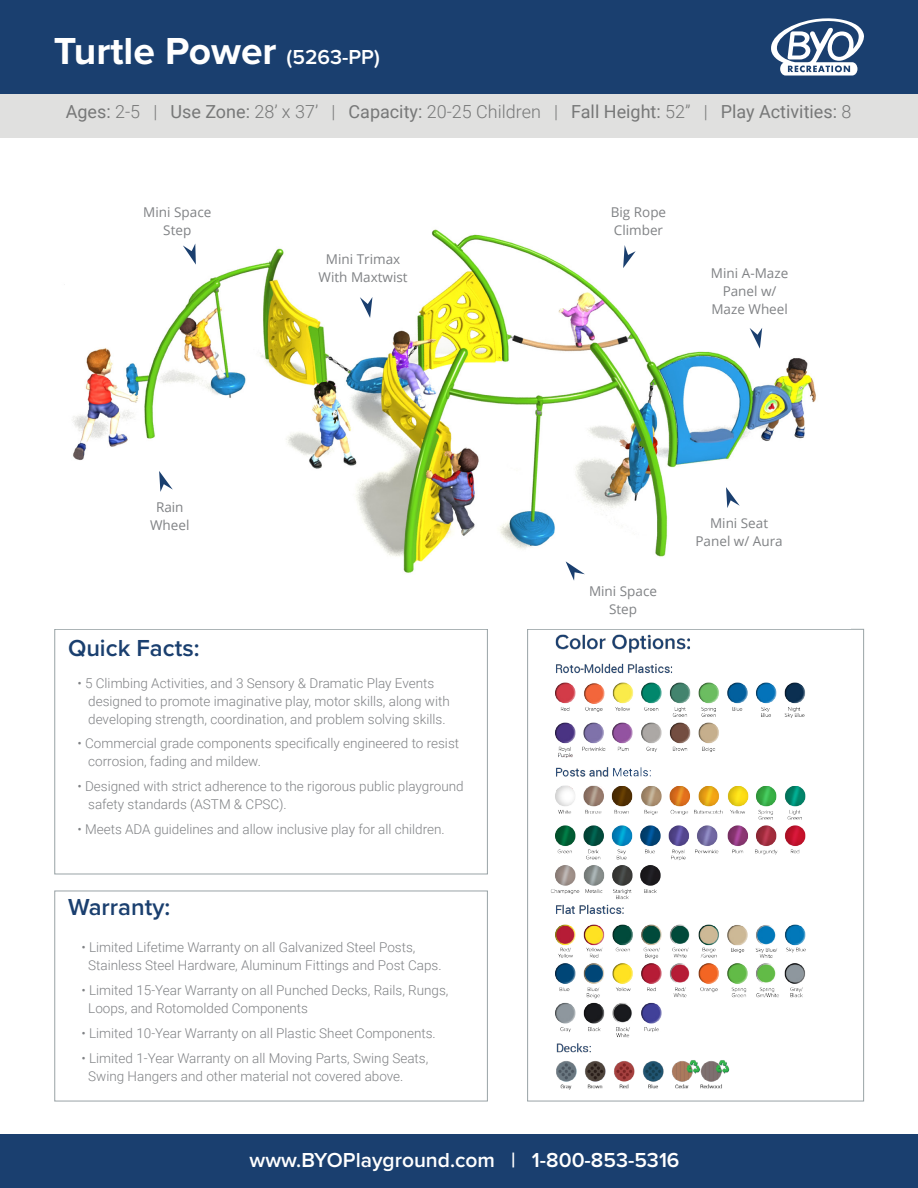
<style>
.page{position:relative;width:918px;height:1188px;background:#fff}
.page>*{position:absolute;margin:0;border:0;box-sizing:border-box;transform-origin:0 0}
.t1{font:700 39px "Proxima Nova";color:#fff}
.t2{font:600 24px "Proxima Nova";color:#1a3f6f}
.t3{font:600 21px "Proxima Nova";color:#fff}
.t4{font:18px "Roboto";color:#777878}
.t5{font:300 13.5px/18px "Roboto";color:#808285}
.t6{font:13.5px/18.1px "Open Sans";color:#808285;text-align:center}
.s1{font-weight:600;font-size:21px}
.s2{font-weight:300}
</style>
<div class="page">
<div style="left:54px;top:891px;width:434px;height:210px;border:1px solid #99a3a6"></div>
<img style="left:546px;top:629px;width:265px;height:461px">
<div style="left:0;top:1134px;width:918px;height:54px;background:#1a3f6f"></div>
<div style="left:54px;top:629px;width:434px;height:245px;border:1px solid #99a3a6"></div>
<div style="left:0;top:93px;width:918px;height:45px;background:#e0e0df"></div>
<div style="left:0;top:0;width:918px;height:94px;background:#1a3f6f"></div>
<svg style="left:771px;top:18px;width:93px;height:58px"></svg>
<img style="left:64px;top:229px;width:752px;height:344px">
<svg style="left:566px;top:561px;width:19px;height:20px"></svg>
<svg style="left:159px;top:471px;width:14px;height:21px"></svg>
<svg style="left:360px;top:297px;width:12px;height:21px"></svg>
<svg style="left:623px;top:245px;width:13px;height:23px"></svg>
<svg style="left:750px;top:328px;width:12px;height:21px"></svg>
<svg style="left:726px;top:487px;width:14px;height:21px"></svg>
<svg style="left:183px;top:244px;width:13px;height:21px"></svg>
<h1 class="t1" style="left:54px;top:28px;width:328px">Turtle Power <span class="s1">(5263-PP)</span></h1>
<h3 class="t4" style="left:66px;top:99px;width:787px">Ages: <span class="s2">2-5 |</span> Use Zone: <span class="s2">28’ x 37’ |</span> Capacity: <span class="s2">20-25 Children |</span> Fall Height: <span class="s2">52” |</span> Play Activities: <span class="s2">8</span></h3>
<p class="t6" style="left:143px;top:203px;width:70px">Mini Space<br>Step</p>
<p class="t6" style="left:319px;top:250px;width:91px">Mini Trimax<br>With Maxtwist</p>
<p class="t6" style="left:611px;top:203px;width:57px;text-align:left">Big Rope<br>Climber</p>
<p class="t6" style="left:711px;top:263px;width:79px">Mini A-Maze<br>Panel w/<br>Maze Wheel</p>
<p class="t6" style="left:150px;top:497px;width:41px">Rain<br>Wheel</p>
<h2 class="t2" style="left:68px;top:634px;width:133px">Quick Facts:</h2>
<p class="t5" style="left:88px;top:673px;width:363px;text-indent:-11px">• 5 Climbing Activities, and 3 Sensory &amp; Dramatic Play Events designed to promote imaginative play, motor skills, along with developing strength, coordination, and problem solving skills.</p>
<p class="t5" style="left:88px;top:734px;width:372px;text-indent:-11px">• Commercial grade components specifically engineered to resist corrosion, fading and mildew.</p>
<p class="t5" style="left:88px;top:777px;width:377px;text-indent:-11px">• Designed with strict adherence to the rigorous public playground safety standards (ASTM &amp; CPSC).</p>
<p class="t5" style="left:77px;top:820px;width:369px">• Meets ADA guidelines and allow inclusive play for all children.</p>
<h2 class="t2" style="left:68px;top:893px;width:104px">Warranty:</h2>
<p class="t5" style="left:88px;top:938px;width:355px;text-indent:-7px">• Limited Lifetime Warranty on all Galvanized Steel Posts,<br>Stainless Steel Hardware, Aluminum Fittings and Post Caps.</p>
<p class="t5" style="left:88px;top:981px;width:362px;text-indent:-7px">• Limited 15-Year Warranty on all Punched Decks, Rails, Rungs,<br>Loops, and Rotomolded Components</p>
<p class="t5" style="left:82px;top:1023px;width:356px">• Limited 10-Year Warranty on all Plastic Sheet Components.</p>
<p class="t5" style="left:88px;top:1048px;width:342px;text-indent:-7px">• Limited 1-Year Warranty on all Moving Parts, Swing Seats,<br>Swing Hangers and other material not covered above.</p>
<p class="t6" style="left:589px;top:582px;width:70px">Mini Space<br>Step</p>
<p class="t6" style="left:696px;top:514px;width:89px">Mini Seat<br>Panel w/ Aura</p>
<h3 class="t3" style="left:250px;top:1148px;width:432px">www.BYOPlayground.com | 1-800-853-5316</h3>
</div>
